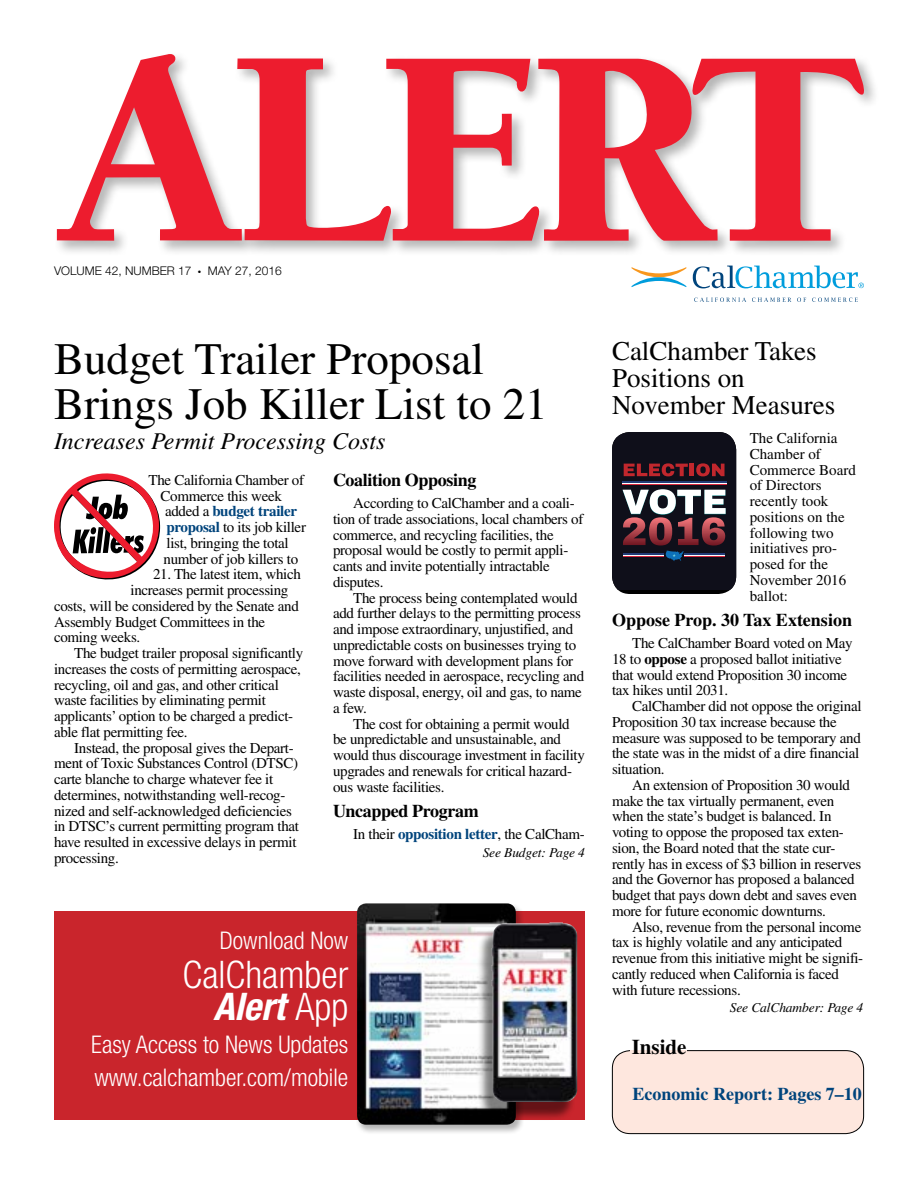
<style>
.page{position:relative;width:918px;height:1188px;background:#fff}
.page>*{position:absolute;margin:0;border:0;box-sizing:border-box;transform-origin:0 0}
.t1{font:45px/45px "Times";color:#000}
.t2{font:300 condensed 38.1px/32.2px "Helvetica Neue LT Std";color:#fff;text-align:right}
.t3{font:27px/27px "Times";color:#000}
.t4{font:300 condensed 24.3px/32.8px "Helvetica Neue LT Std";color:#fff}
.t5{font:italic 24px "Times";color:#000}
.t6{font:700 21px "Times";color:#000}
.t7{font:700 18px "Times";letter-spacing:-.02em;color:#000}
.t8{font:700 18px "Times";color:#000}
.t9{font:700 18px "Times";color:#00447c}
.t10{font:15px/15.8px "Times";letter-spacing:-.02em;color:#000}
.t11{font:15px/15.8px "Times";color:#000}
.t12{font:700 15px "Times";letter-spacing:-.02em;color:#00447c}
.t13{font:italic 13.5px "Times";letter-spacing:-.01em;color:#000}
.t14{font:300 12px "Helvetica Neue LT Std";color:#000}
.s1{font-weight:400;color:#000}
.s2{font-weight:700;color:#00447c}
.s3{font-weight:700;font-style:italic}
.s4{font-weight:700}
</style>
<div class="page">
<div style="left:53px;top:52px;width:827px;height:205px;background:#000;opacity:.3"></div>
<svg style="left:57px;top:54px;width:807px;height:187px"></svg>
<svg style="left:631px;top:267px;width:56px;height:20px"></svg>
<svg style="left:694px;top:298px;width:52px;height:4px"></svg>
<svg style="left:752px;top:298px;width:39px;height:4px"></svg>
<svg style="left:797px;top:298px;width:9px;height:4px"></svg>
<svg style="left:812px;top:298px;width:46px;height:4px"></svg>
<svg style="left:693px;top:266px;width:171px;height:22px"></svg>
<div style="left:612px;top:1051px;width:252px;height:83px;background:#fee7de;border-radius:18px"></div>
<div style="left:612px;top:1050px;width:252px;height:84px;border:1px solid #000;border-radius:18px"></div>
<hr style="left:630px;top:1050px;width:57px;height:2px;background:#fee7de">
<div style="left:54px;top:912px;width:531px;height:208px;background:#c9252c"></div>
<div style="left:356px;top:904px;width:168px;height:231px;background:#000;opacity:.3"></div>
<img style="left:357px;top:903px;width:159px;height:222px">
<div style="left:476px;top:927px;width:99px;height:194px;background:#000;opacity:.5"></div>
<img style="left:492px;top:923px;width:86px;height:179px">
<svg style="left:54px;top:473px;width:106px;height:106px"></svg>
<div style="left:612px;top:432px;width:124px;height:162px;background:#000;border-radius:18px"></div>
<svg style="left:612px;top:432px;width:124px;height:158px;background:#3b2c37"></svg>
<p class="t14" style="left:54px;top:263px;width:139px">VOLUME 42, NUMBER 17</p>
<p class="t14" style="left:198px;top:263px;width:85px">● MAY 27, 2016</p>
<h1 class="t1" style="left:54px;top:336px;width:495px">Budget Trailer Proposal<br>Brings Job Killer List to 21</h1>
<h3 class="t5" style="left:54px;top:428px;width:333px">Increases Permit Processing Costs</h3>
<p class="t10" style="left:148px;top:472px;width:157px">The California Chamber of</p>
<p class="t10" style="left:160px;top:488px;width:123px">Commerce this week</p>
<p class="t12" style="left:165px;top:502px;width:134px"><span class="s1">added a</span> budget trailer</p>
<p class="t10" style="left:166px;top:519px;width:141px"><span class="s2">proposal</span> to its job killer</p>
<p class="t10" style="left:166px;top:535px;width:124px">list, bringing the total</p>
<p class="t10" style="left:164px;top:551px;width:136px">number of job killers to</p>
<p class="t10" style="left:153px;top:567px;width:150px">21. The latest item, which</p>
<p class="t10" style="left:130px;top:582px;width:159px">increases permit processing</p>
<p class="t10" style="left:54px;top:598px;width:246px">costs, will be considered by the Senate and</p>
<p class="t10" style="left:54px;top:614px;width:213px">Assembly Budget Committees in the</p>
<p class="t10" style="left:54px;top:630px;width:88px">coming weeks.</p>
<p class="t10" style="left:74px;top:645px;width:231px">The budget trailer proposal significantly</p>
<p class="t10" style="left:54px;top:661px;width:249px">increases the costs of permitting aerospace,</p>
<p class="t10" style="left:54px;top:677px;width:226px">recycling, oil and gas, and other critical</p>
<p class="t10" style="left:54px;top:693px;width:213px">waste facilities by eliminating permit</p>
<p class="t10" style="left:54px;top:708px;width:241px">applicants’ option to be charged a predict-</p>
<p class="t10" style="left:54px;top:724px;width:135px">able flat permitting fee.</p>
<p class="t10" style="left:74px;top:740px;width:221px">Instead, the proposal gives the Depart-</p>
<p class="t10" style="left:54px;top:756px;width:246px">ment of Toxic Substances Control (DTSC)</p>
<p class="t10" style="left:54px;top:771px;width:221px">carte blanche to charge whatever fee it</p>
<p class="t10" style="left:54px;top:787px;width:233px">determines, notwithstanding well-recog-</p>
<p class="t10" style="left:54px;top:803px;width:239px">nized and self-acknowledged deficiencies</p>
<p class="t10" style="left:54px;top:819px;width:247px">in DTSC’s current permitting program that</p>
<p class="t10" style="left:54px;top:834px;width:244px">have resulted in excessive delays in permit</p>
<p class="t10" style="left:54px;top:850px;width:66px">processing.</p>
<p class="t7" style="left:333px;top:470px;width:145px">Coalition Opposing</p>
<p class="t10" style="left:333px;top:495px;width:252px;text-indent:20px">According to CalChamber and a coali&shy;tion of trade associations, local chambers of commerce, and recycling facilities, the proposal would be costly to permit appli&shy;cants and invite potentially intractable disputes.</p>
<p class="t10" style="left:333px;top:590px;width:253px;text-indent:20px">The process being contemplated would add further delays to the permitting process and impose extraordinary, unjustified, and unpredictable costs on businesses trying to move forward with development plans for facilities needed in aerospace, recycling and waste disposal, energy, oil and gas, to name a few.</p>
<p class="t10" style="left:333px;top:716px;width:253px;text-indent:20px">The cost for obtaining a permit would be unpredictable and unsustainable, and would thus discourage investment in facility upgrades and renewals for critical hazard&shy;ous waste facilities.</p>
<p class="t7" style="left:333px;top:801px;width:147px">Uncapped Program</p>
<p class="t10" style="left:353px;top:826px;width:233px">In their <span class="s2">opposition letter</span>, the CalCham-</p>
<p class="t13" style="left:483px;top:845px;width:104px">See Budget: Page 4</p>
<h3 class="t4" style="left:220px;top:924px;width:130px">Download Now</h3>
<h2 class="t2" style="left:183px;top:958px;width:167px">CalChamber<br><span class="s3">Alert</span> App</h2>
<h3 class="t4" style="left:91px;top:1028px;width:259px">Easy Access to News Updates www.calchamber.com/mobile</h3>
<h3 class="t3" style="left:612px;top:337px;width:225px">CalChamber Takes<br>Positions on<br>November Measures</h3>
<p class="t11" style="left:750px;top:430px;width:108px">The California<br>Chamber of<br>Commerce Board of Directors recently took positions on the following two initiatives pro&shy;posed for the<br>November 2016 ballot:</p>
<p class="t8" style="left:612px;top:610px;width:242px">Oppose Prop. 30 Tax Extension</p>
<p class="t10" style="left:612px;top:635px;width:242px;text-indent:20px">The CalChamber Board voted on May 18 to <span class="s4">oppose</span> a proposed ballot initiative that would extend Proposition 30 income tax hikes until 2031.</p>
<p class="t10" style="left:612px;top:698px;width:251px;text-indent:20px">CalChamber did not oppose the original Proposition 30 tax increase because the measure was supposed to be temporary and the state was in the midst of a dire financial situation.</p>
<p class="t10" style="left:612px;top:777px;width:251px;text-indent:20px">An extension of Proposition 30 would make the tax virtually permanent, even when the state’s budget is balanced. In voting to oppose the proposed tax exten&shy;sion, the Board noted that the state cur&shy;rently has in excess of $3 billion in reserves and the Governor has proposed a balanced budget that pays down debt and saves even more for future economic downturns.</p>
<p class="t10" style="left:612px;top:919px;width:253px;text-indent:20px">Also, revenue from the personal income tax is highly volatile and any anticipated revenue from this initiative might be signifi&shy;cantly reduced when California is faced with future recessions.</p>
<p class="t13" style="left:730px;top:1000px;width:135px">See CalChamber: Page 4</p>
<h3 class="t6" style="left:632px;top:1034px;width:56px">Inside</h3>
<p class="t9" style="left:633px;top:1083px;width:231px">Economic Report: Pages 7–10</p>
</div>
